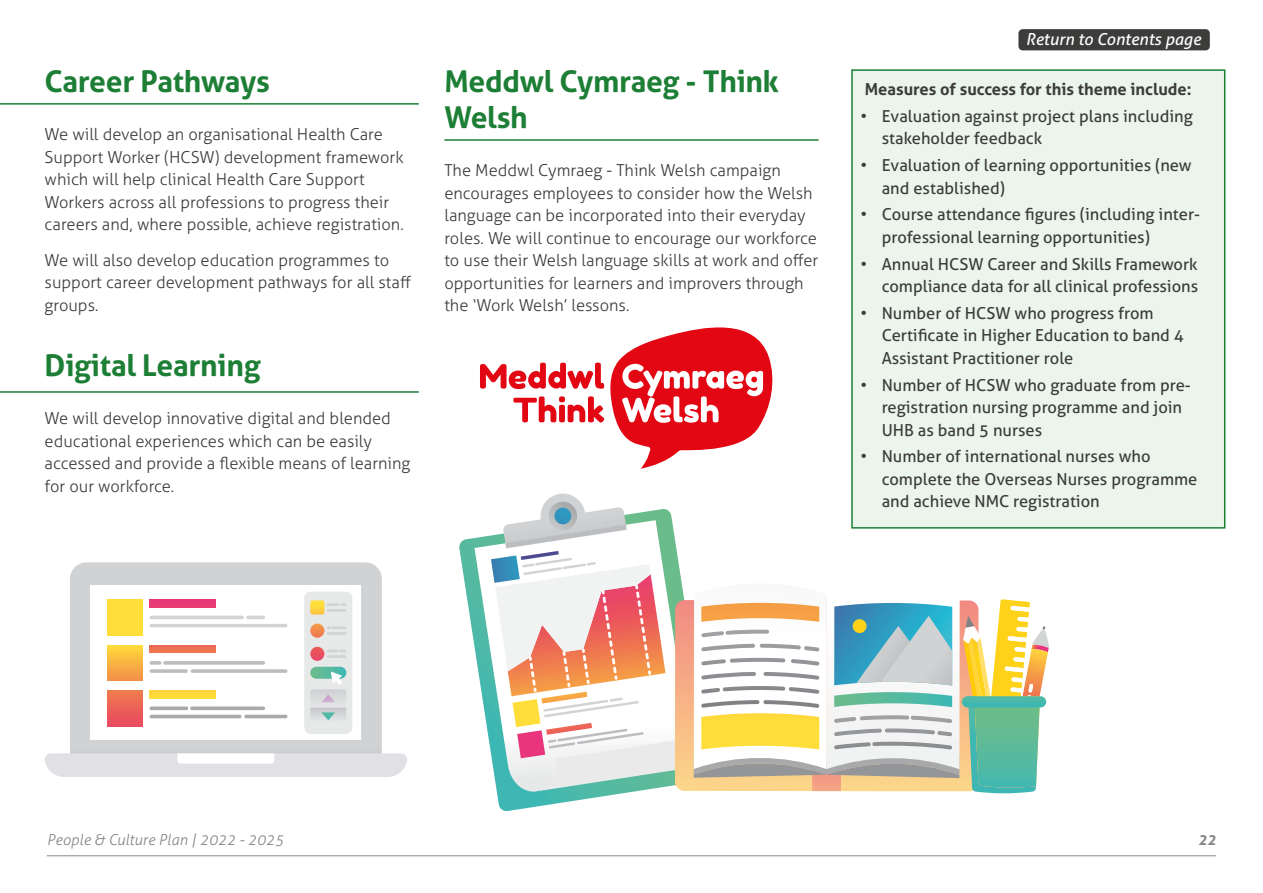
<style>
.page{position:relative;width:1263px;height:893px;background:#fff}
.page>*{position:absolute;margin:0;border:0;box-sizing:border-box;transform-origin:0 0}
.t1{font:700 30px/36px "Aller";letter-spacing:-.01em;color:#1d7e35}
.t2{font:300 16.5px/22.5px "Aller";color:#3c3c3b}
.t3{font:16.5px/22.5px "Aller";color:#3c3c3b}
.t4{font:700 16.5px "Aller";color:#3c3c3b}
.t5{font:italic 16.5px "Aller";color:#fff}
.t6{font:italic 300 15px "Aller";color:#878787}
.t7{font:italic 700 15px "Aller";color:#878787}
</style>
<div class="page">
<hr style="left:47px;top:855px;width:1169px;height:1px;background:#878787">
<div style="left:1018px;top:29px;width:192px;height:21px;background:#3c3c3b;border-radius:4px"></div>
<div style="left:851px;top:69px;width:374px;height:460px;background:#ebf5ec;border:2px solid #1d7e35"></div>
<hr style="left:0;top:103px;width:419px;height:2px;background:#1d7e35">
<hr style="left:0;top:391px;width:419px;height:2px;background:#1d7e35">
<hr style="left:444px;top:139px;width:375px;height:2px;background:#1d7e35">
<svg style="left:480px;top:327px;width:292px;height:142px"></svg>
<div style="left:70px;top:562px;width:312px;height:191px;background:#d0d2d4"></div>
<svg style="left:45px;top:753px;width:362px;height:24px;background:#e4e3e7"></svg>
<div style="left:91px;top:586px;width:270px;height:154px;background:#fff"></div>
<div style="left:304px;top:592px;width:48px;height:142px;background:#e7e8e8;border-radius:7px"></div>
<svg style="left:310px;top:600px;width:36px;height:14px"></svg>
<hr style="left:327px;top:609px;width:19px;height:3px;background:#d1d3d4">
<hr style="left:332px;top:626px;width:14px;height:3px;background:#d1d3d4">
<hr style="left:327px;top:632px;width:19px;height:3px;background:#d1d3d4">
<svg style="left:310px;top:624px;width:14px;height:14px"></svg>
<svg style="left:327px;top:650px;width:19px;height:2px"></svg>
<hr style="left:327px;top:655px;width:19px;height:3px;background:#d1d3d4">
<div style="left:310px;top:647px;width:14px;height:14px;background:#ea4f5f;border-radius:7px"></div>
<svg style="left:310px;top:667px;width:36px;height:12px"></svg>
<svg style="left:310px;top:671px;width:36px;height:50px"></svg>
<div style="left:107px;top:600px;width:36px;height:35px;background:#ffde39"></div>
<div style="left:150px;top:600px;width:65px;height:7px;background:#e83a77"></div>
<hr style="left:150px;top:616px;width:94px;height:3px;background:#d1d3d4;border-radius:2px">
<hr style="left:246px;top:616px;width:19px;height:3px;background:#d1d3d4;border-radius:2px">
<hr style="left:150px;top:624px;width:137px;height:3px;background:#d1d3d4;border-radius:2px">
<div style="left:107px;top:645px;width:36px;height:36px;background:linear-gradient(to bottom,#ffdb3a,#f39049)"></div>
<div style="left:150px;top:645px;width:65px;height:8px;background:#ee7152"></div>
<svg style="left:150px;top:661px;width:11px;height:4px"></svg>
<svg style="left:163px;top:661px;width:102px;height:4px"></svg>
<svg style="left:191px;top:669px;width:96px;height:4px"></svg>
<svg style="left:150px;top:669px;width:38px;height:4px"></svg>
<svg style="left:107px;top:691px;width:36px;height:35px"></svg>
<div style="left:150px;top:691px;width:65px;height:7px;background:#ffd93b"></div>
<svg style="left:150px;top:706px;width:38px;height:4px"></svg>
<svg style="left:190px;top:706px;width:75px;height:4px"></svg>
<hr style="left:244px;top:715px;width:43px;height:3px;background:#a7a9ab;border-radius:2px">
<hr style="left:150px;top:715px;width:91px;height:3px;background:#a7a9ab;border-radius:2px">
<svg style="left:459px;top:538px;width:165px;height:274px"></svg>
<svg style="left:474px;top:535px;width:17px;height:258px"></svg>
<svg style="left:491px;top:494px;width:558px;height:299px"></svg>
<div style="left:962px;top:696px;width:84px;height:11px;background:#47b8ac;border-radius:6px"></div>
<h1 class="t1" style="left:45px;top:63px;width:227px">Career Pathways</h1>
<p class="t2" style="left:45px;top:123px;width:361px">We will develop an organisational Health Care Support Worker (HCSW) development framework which will help clinical Health Care Support Workers across all professions to progress their careers and, where possible, achieve registration.</p>
<p class="t2" style="left:45px;top:248px;width:368px">We will also develop education programmes to support career development pathways for all staff groups.</p>
<h1 class="t1" style="left:45px;top:347px;width:218px">Digital Learning</h1>
<p class="t2" style="left:45px;top:407px;width:367px">We will develop innovative digital and blended educational experiences which can be easily accessed and provide a flexible means of learning for our workforce.</p>
<h1 class="t1" style="left:444px;top:63px;width:336px">Meddwl Cymraeg - Think<br>Welsh</h1>
<p class="t2" style="left:444px;top:159px;width:375px">The Meddwl Cymraeg - Think Welsh campaign encourages employees to consider how the Welsh language can be incorporated into their everyday roles. We will continue to encourage our workforce to use their Welsh language skills at work and offer opportunities for learners and improvers through the ‘Work Welsh’ lessons.</p>
<p class="t5" style="left:1026px;top:29px;width:176px">Return to Contents page</p>
<p class="t4" style="left:865px;top:79px;width:328px">Measures of success for this theme include:</p>
<p class="t3" style="left:882px;top:105px;width:313px;text-indent:-21px">• Evaluation against project plans including stakeholder feedback</p>
<p class="t3" style="left:882px;top:154px;width:311px;text-indent:-21px">• Evaluation of learning opportunities (new and established)</p>
<p class="t3" style="left:882px;top:203px;width:320px;text-indent:-21px">• Course attendance figures (including inter&shy;professional learning opportunities)</p>
<p class="t3" style="left:860px;top:252px;width:339px;text-align:right">• Annual HCSW Career and Skills Framework compliance data for all clinical professions</p>
<p class="t3" style="left:882px;top:302px;width:303px;text-indent:-21px">• Number of HCSW who progress from<br>Certificate in Higher Education to band 4<br>Assistant Practitioner role</p>
<p class="t3" style="left:882px;top:373px;width:311px;text-indent:-21px">• Number of HCSW who graduate from pre&shy;registration nursing programme and join<br>UHB as band 5 nurses</p>
<p class="t3" style="left:882px;top:445px;width:317px;text-indent:-21px">• Number of international nurses who complete the Overseas Nurses programme and achieve NMC registration</p>
<p class="t6" style="left:47px;top:830px;width:239px">People &amp; Culture Plan | 2022 - 2025</p>
<p class="t7" style="left:1198px;top:830px;width:19px">22</p>
</div>
